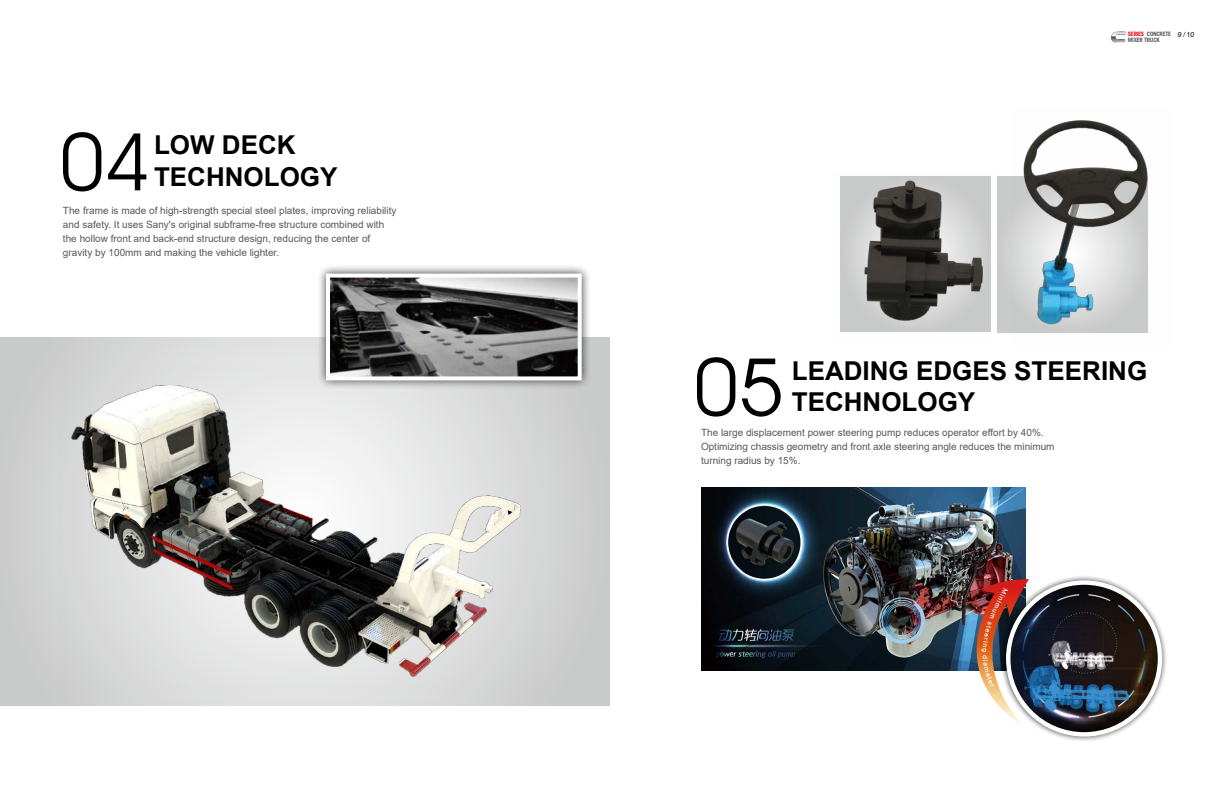
<style>
.page{position:relative;width:1219px;height:808px;background:#fff}
.page>*{position:absolute;margin:0;border:0;box-sizing:border-box;transform-origin:0 0}
.t1{font:700 26px/31.2px "Arial";color:#000}
.t2{font:10px/14px "Arial";color:#595757}
.t3{font:7px "Arial";color:#000}
.t4{font:700 6px/6px "Trade Gothic LT Std";letter-spacing:-.04em;color:#595757}
.s1{color:#e60012}
.s2{font-family:"Arial";font-weight:400;font-size:7px;color:#000}
</style>
<div class="page">
<svg style="left:1111px;top:31px;width:15px;height:11px"></svg>
<svg style="left:0;top:337px;width:609px;height:368px;background:#d0d0d1"></svg>
<svg style="left:63px;top:132px;width:83px;height:59px"></svg>
<svg style="left:697px;top:357px;width:84px;height:60px"></svg>
<img style="left:701px;top:488px;width:325px;height:182px">
<div style="left:317px;top:264px;width:274px;height:126px;background:#000;opacity:.75"></div>
<img style="left:331px;top:279px;width:246px;height:96px">
<div style="left:326px;top:274px;width:256px;height:106px;border:4px solid #fff"></div>
<div style="left:1000px;top:574px;width:168px;height:169px;background:#000;opacity:.75"></div>
<img style="left:1008px;top:583px;width:152px;height:151px;border-radius:76px">
<div style="left:1006px;top:580px;width:156px;height:156px;border:4px solid #fff;border-radius:50%"></div>
<img style="left:840px;top:176px;width:159px;height:157px">
<div style="left:998px;top:176px;width:150px;height:156px;background:#c9caca"></div>
<img style="left:1010px;top:120px;width:138px;height:213px">
<img style="left:936px;top:579px;width:93px;height:152px">
<img style="left:59px;top:364px;width:484px;height:329px">
<h1 class="t1" style="left:154px;top:130px;width:185px">LOW DECK<br>TECHNOLOGY</h1>
<p class="t2" style="left:63px;top:203px;width:335px">The frame is made of high-strength special steel plates, improving reliability and safety. It uses Sany's original subframe-free structure combined with the hollow front and back-end structure design, reducing the center of gravity by 100mm and making the vehicle lighter.</p>
<p class="t4" style="left:1128px;top:31px;width:60px"><span class="s1">SERIES</span> CONCRETE <span class="s2">9 /<br></span>MIXER TRUCK</p>
<p class="t3" style="left:1186px;top:29px;width:10px">10</p>
<h1 class="t1" style="left:792px;top:355px;width:357px">LEADING EDGES STEERING<br>TECHNOLOGY</h1>
<p class="t2" style="left:701px;top:425px;width:355px">The large displacement power steering pump reduces operator effort by 40%.<br>Optimizing chassis geometry and front axle steering angle reduces the minimum turning radius by 15%.</p>
</div>
